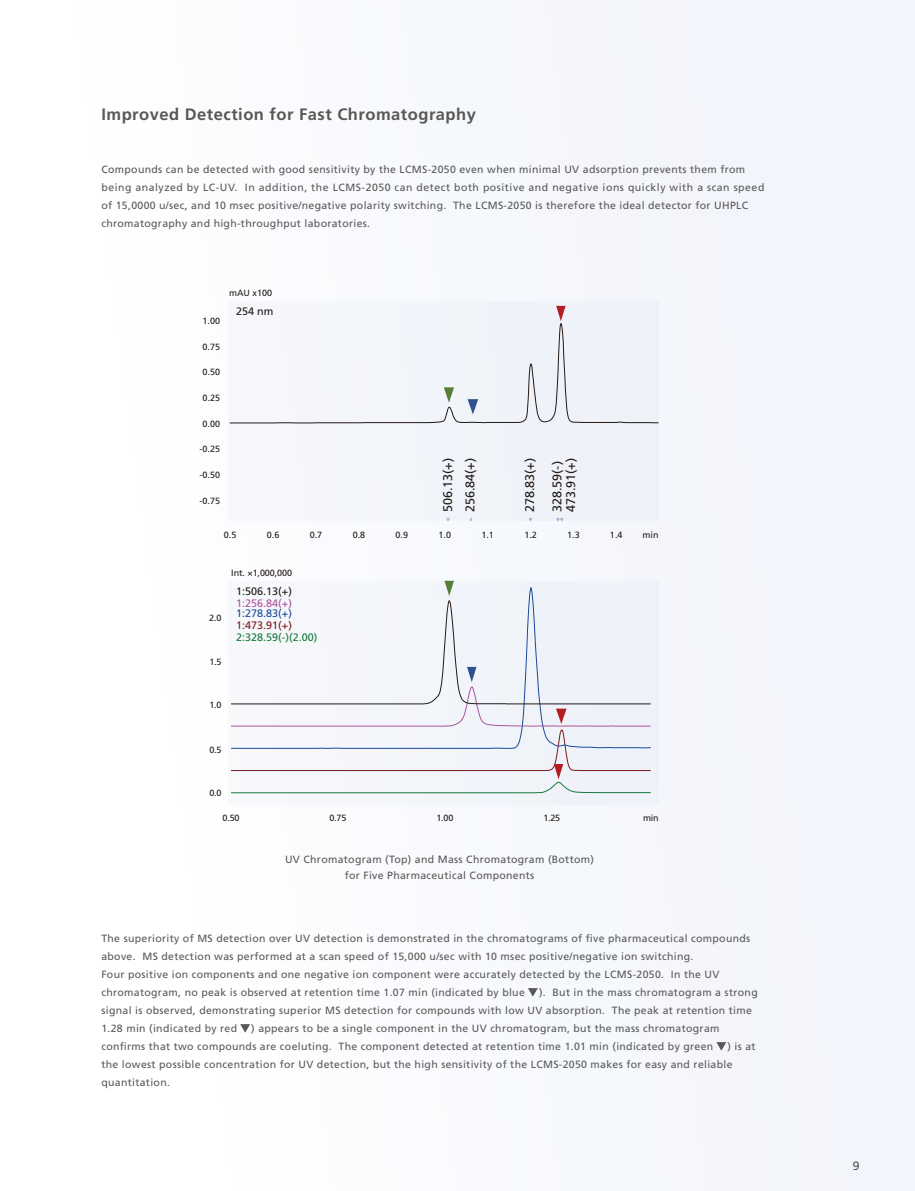
<style>
.page{position:relative;width:915px;height:1191px;background:#fff}
.page>*{position:absolute;margin:0;border:0;box-sizing:border-box;transform-origin:0 0}
.t1{font:700 16.5px "Frutiger LT Std";letter-spacing:.03em;color:#595857}
.t2{font:12.6px/22.5px "Frutiger LT Std";color:#231916}
.t3{font:300 12px "Frutiger LT Std";color:#231916}
.t4{font:10.8px "Frutiger LT Std";color:#177c3b}
.t5{font:10.8px "Frutiger LT Std";color:#231916}
.t6{font:10.8px "Frutiger LT Std";color:#7b181d}
.t7{font:10.8px "Frutiger LT Std";color:#1a499d}
.t8{font:10.8px "Frutiger LT Std";color:#ac539c}
.t9{font:10.5px/18px "Frutiger LT Std";letter-spacing:.03em;color:#595857}
.t10{font:9px "Frutiger LT Std";color:#231916}
</style>
<div class="page">
<div style="left:0;top:0;width:914px;height:1191px;background:#f7f9fd"></div>
<div style="left:228px;top:301px;width:430px;height:220px;background:#f3f4fa"></div>
<div style="left:228px;top:581px;width:430px;height:223px;background:#f3f4fa"></div>
<svg style="left:229px;top:323px;width:430px;height:101px"></svg>
<svg style="left:556px;top:518px;width:7px;height:3px"></svg>
<svg style="left:442px;top:598px;width:96px;height:69px"></svg>
<svg style="left:467px;top:399px;width:11px;height:15px"></svg>
<svg style="left:556px;top:306px;width:9px;height:15px"></svg>
<svg style="left:231px;top:667px;width:420px;height:126px"></svg>
<svg style="left:443px;top:387px;width:11px;height:16px"></svg>
<svg style="left:444px;top:581px;width:10px;height:15px"></svg>
<svg style="left:528px;top:988px;width:9px;height:8px"></svg>
<svg style="left:240px;top:1024px;width:10px;height:8px"></svg>
<svg style="left:716px;top:1042px;width:10px;height:8px"></svg>
<h1 class="t1" style="left:101px;top:105px;width:376px">Improved Detection for Fast Chromatography</h1>
<p class="t9" style="left:101px;top:160px;width:664px">Compounds can be detected with good sensitivity by the LCMS-2050 even when minimal UV adsorption prevents them from being analyzed by LC-UV. In addition, the LCMS-2050 can detect both positive and negative ions quickly with a scan speed of 15,0000 u/sec, and 10 msec positive/negative polarity switching. The LCMS-2050 is therefore the ideal detector for UHPLC chromatography and high-throughput laboratories.</p>
<p class="t10" style="left:229px;top:287px;width:45px">mAU x100</p>
<p class="t10" style="left:202px;top:316px;width:19px">1.00</p>
<p class="t10" style="left:202px;top:341px;width:19px">0.75</p>
<p class="t10" style="left:202px;top:367px;width:19px">0.50</p>
<p class="t10" style="left:202px;top:392px;width:19px">0.25</p>
<p class="t10" style="left:202px;top:418px;width:19px">0.00</p>
<p class="t10" style="left:199px;top:444px;width:22px">-0.25</p>
<p class="t10" style="left:199px;top:469px;width:22px">-0.50</p>
<p class="t10" style="left:199px;top:495px;width:22px">-0.75</p>
<p class="t5" style="left:236px;top:305px;width:39px">254 nm</p>
<p class="t2" style="left:436px;top:512px;width:56px;rotate:-90deg">506.13(+)<br>256.84(+)</p>
<p class="t2" style="left:516px;top:512px;width:56px;line-height:27.3px;rotate:-90deg">278.83(+)<br>328.59(-)</p>
<p class="t2" style="left:559px;top:512px;width:56px;rotate:-90deg">473.91(+)</p>
<p class="t10" style="left:224px;top:529px;width:14px">0.5</p>
<p class="t10" style="left:267px;top:529px;width:14px">0.6</p>
<p class="t10" style="left:309px;top:529px;width:14px">0.7</p>
<p class="t10" style="left:352px;top:529px;width:14px">0.8</p>
<p class="t10" style="left:395px;top:529px;width:14px">0.9</p>
<p class="t10" style="left:438px;top:529px;width:14px">1.0</p>
<p class="t10" style="left:481px;top:529px;width:14px">1.1</p>
<p class="t10" style="left:524px;top:529px;width:14px">1.2</p>
<p class="t10" style="left:567px;top:529px;width:14px">1.3</p>
<p class="t10" style="left:609px;top:529px;width:14px">1.4</p>
<p class="t10" style="left:642px;top:529px;width:18px">min</p>
<p class="t10" style="left:231px;top:567px;width:62px">Int. ×1,000,000</p>
<p class="t10" style="left:209px;top:612px;width:14px">2.0</p>
<p class="t10" style="left:209px;top:656px;width:14px">1.5</p>
<p class="t10" style="left:209px;top:700px;width:14px">1.0</p>
<p class="t10" style="left:209px;top:744px;width:14px">0.5</p>
<p class="t10" style="left:209px;top:787px;width:14px">0.0</p>
<p class="t5" style="left:236px;top:585px;width:57px">1:506.13(+)</p>
<p class="t8" style="left:236px;top:596px;width:57px">1:256.84(+)</p>
<p class="t7" style="left:236px;top:607px;width:57px">1:278.83(+)</p>
<p class="t6" style="left:236px;top:619px;width:57px">1:473.91(+)</p>
<p class="t4" style="left:236px;top:630px;width:83px">2:328.59(-)(2.00)</p>
<p class="t10" style="left:222px;top:812px;width:18px">0.50</p>
<p class="t10" style="left:329px;top:812px;width:18px">0.75</p>
<p class="t10" style="left:436px;top:812px;width:18px">1.00</p>
<p class="t10" style="left:543px;top:812px;width:18px">1.25</p>
<p class="t10" style="left:643px;top:812px;width:17px">min</p>
<p class="t9" style="left:285px;top:850px;width:310px;line-height:16.5px;text-align:center">UV Chromatogram (Top) and Mass Chromatogram (Bottom) for Five Pharmaceutical Components</p>
<p class="t9" style="left:101px;top:929px;width:650px">The superiority of MS detection over UV detection is demonstrated in the chromatograms of five pharmaceutical compounds above. MS detection was performed at a scan speed of 15,000 u/sec with 10 msec positive/negative ion switching.<br>Four positive ion components and one negative ion component were accurately detected by the LCMS-2050. In the UV chromatogram, no peak is observed at retention time 1.07 min (indicated by blue</p>
<p class="t9" style="left:101px;top:983px;width:657px;text-indent:437px">). But in the mass chromatogram a strong signal is observed, demonstrating superior MS detection for compounds with low UV absorption. The peak at retention time<br>1.28 min (indicated by red</p>
<p class="t9" style="left:101px;top:1019px;width:619px;text-indent:150px">) appears to be a single component in the UV chromatogram, but the mass chromatogram confirms that two compounds are coeluting. The component detected at retention time 1.01 min (indicated by green</p>
<p class="t9" style="left:101px;top:1037px;width:655px;text-indent:626px">) is at the lowest possible concentration for UV detection, but the high sensitivity of the LCMS-2050 makes for easy and reliable quantitation.</p>
<p class="t3" style="left:852px;top:1158px;width:8px">9</p>
</div>
